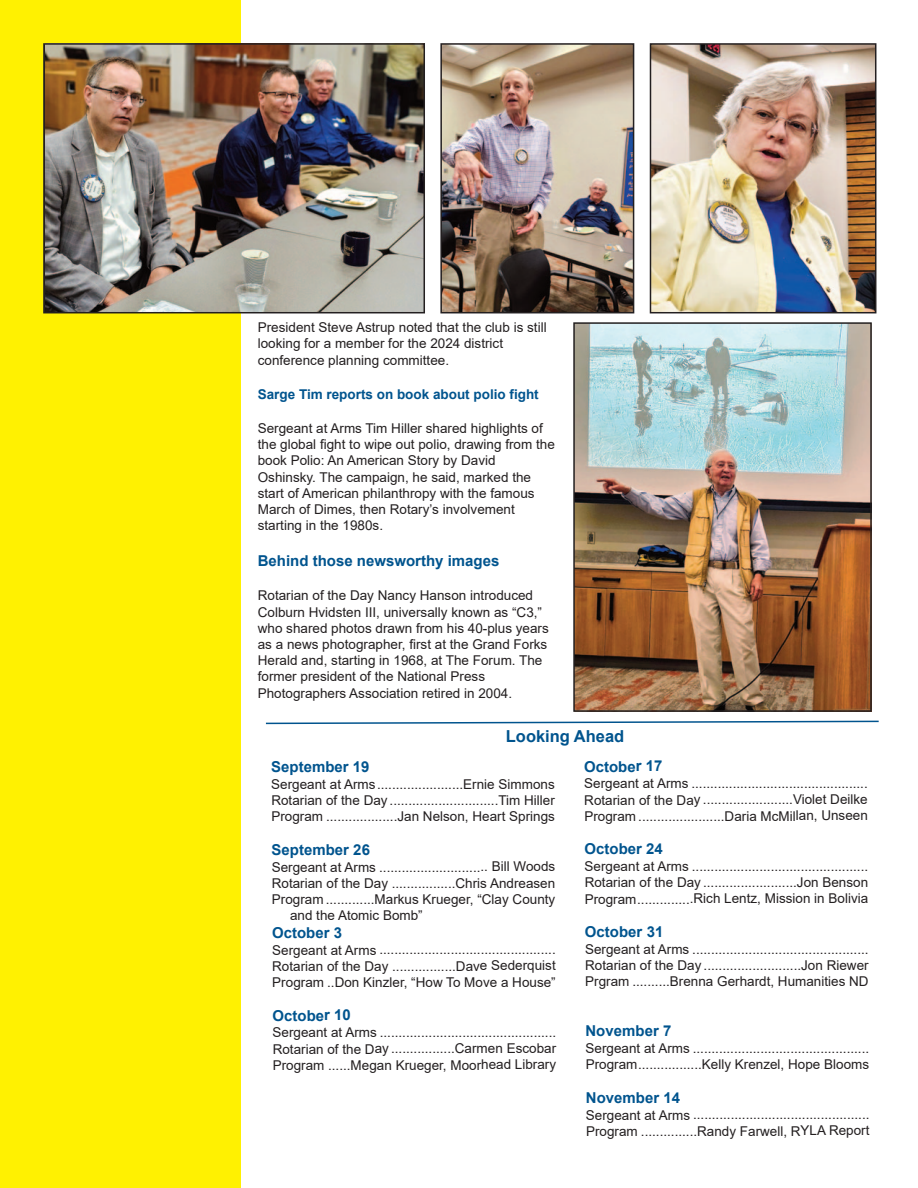
<style>
.page{position:relative;width:918px;height:1188px;background:#fff}
.page>*{position:absolute;margin:0;border:0;box-sizing:border-box;transform-origin:0 0}
.t1{font:700 16.5px "Arial";color:#00548e}
.t2{font:700 15px "Arial";letter-spacing:-.005em;color:#00548e}
.t3{font:13.5px/16.2px "Arial";color:#231f20;text-align:justify}
.t4{font:700 13.5px "Arial";color:#00548e}
</style>
<div class="page">
<div style="left:0;top:0;width:241px;height:1188px;background:#fff101"></div>
<svg style="left:265px;top:720px;width:614px;height:5px"></svg>
<img style="left:46px;top:46px;width:376px;height:264px">
<div style="left:43px;top:43px;width:382px;height:270px;border:2px solid #231f20"></div>
<img style="left:576px;top:325px;width:293px;height:384px">
<div style="left:573px;top:322px;width:299px;height:390px;border:2px solid #231f20"></div>
<img style="left:443px;top:46px;width:188px;height:264px">
<div style="left:440px;top:43px;width:194px;height:270px;border:2px solid #231f20"></div>
<img style="left:653px;top:46px;width:220px;height:264px">
<div style="left:650px;top:43px;width:226px;height:270px;border:2px solid #231f20"></div>
<p class="t3" style="left:258px;top:319px;width:290px;text-align:left">President Steve Astrup noted that the club is still looking for a member for the 2024 district conference planning committee.</p>
<p class="t4" style="left:258px;top:387px;width:283px">Sarge Tim reports on book about polio fight</p>
<p class="t3" style="left:258px;top:420px;width:299px;text-align:left">Sergeant at Arms Tim Hiller shared highlights of the global fight to wipe out polio, drawing from the book Polio: An American Story by David Oshinsky. The campaign, he said, marked the start of American philanthropy with the famous March of Dimes, then Rotary’s involvement starting in the 1980s.</p>
<p class="t2" style="left:258px;top:552px;width:243px">Behind those newsworthy images</p>
<p class="t3" style="left:258px;top:588px;width:293px;text-align:left">Rotarian of the Day Nancy Hanson introduced Colburn Hvidsten III, universally known as “C3,” who shared photos drawn from his 40-plus years as a news photographer, first at the Grand Forks Herald and, starting in 1968, at The Forum. The former president of the National Press Photographers Association retired in 2004.</p>
<p class="t1" style="left:506px;top:727px;width:120px">Looking Ahead</p>
<p class="t2" style="left:271px;top:759px;width:100px">September 19</p>
<p class="t3" style="left:271px;top:776px;width:285px">Sergeant at Arms.......................Ernie Simmons Rotarian of the Day .............................Tim Hiller Program ...................Jan Nelson, Heart Springs</p>
<p class="t2" style="left:272px;top:841px;width:100px">September 26</p>
<p class="t3" style="left:272px;top:859px;width:285px">Sergeant at Arms ............................. Bill Woods</p>
<p class="t3" style="left:272px;top:875px;width:285px">Rotarian of the Day .................Chris Andreasen</p>
<p class="t3" style="left:272px;top:891px;width:285px">Program .............Markus Krueger, “Clay County</p>
<p class="t3" style="left:290px;top:908px;width:134px">and the Atomic Bomb”</p>
<p class="t2" style="left:272px;top:924px;width:72px">October 3</p>
<p class="t3" style="left:272px;top:942px;width:285px">Sergeant at Arms ...............................................<br>Rotarian of the Day .................Dave Sederquist Program ..Don Kinzler, “How To Move a House”</p>
<p class="t2" style="left:273px;top:1007px;width:80px">October 10</p>
<p class="t3" style="left:273px;top:1024px;width:285px">Sergeant at Arms ...............................................<br>Rotarian of the Day .................Carmen Escobar Program ......Megan Krueger, Moorhead Library</p>
<p class="t2" style="left:584px;top:758px;width:80px">October 17</p>
<p class="t3" style="left:584px;top:775px;width:285px">Sergeant at Arms ...............................................<br>Rotarian of the Day ........................Violet Deilke Program .......................Daria McMillan, Unseen</p>
<p class="t2" style="left:585px;top:841px;width:80px">October 24</p>
<p class="t3" style="left:585px;top:858px;width:285px">Sergeant at Arms ...............................................<br>Rotarian of the Day .........................Jon Benson Program...............Rich Lentz, Mission in Bolivia</p>
<p class="t2" style="left:585px;top:924px;width:80px">October 31</p>
<p class="t3" style="left:585px;top:941px;width:285px">Sergeant at Arms ...............................................<br>Rotarian of the Day ..........................Jon Riewer Prgram ..........Brenna Gerhardt, Humanities ND</p>
<p class="t2" style="left:586px;top:1023px;width:87px">November 7</p>
<p class="t3" style="left:586px;top:1040px;width:285px">Sergeant at Arms ...............................................<br>Program.................Kelly Krenzel, Hope Blooms</p>
<p class="t2" style="left:586px;top:1089px;width:96px">November 14</p>
<p class="t3" style="left:586px;top:1107px;width:285px">Sergeant at Arms ...............................................<br>Program ...............Randy Farwell, RYLA Report</p>
</div>
